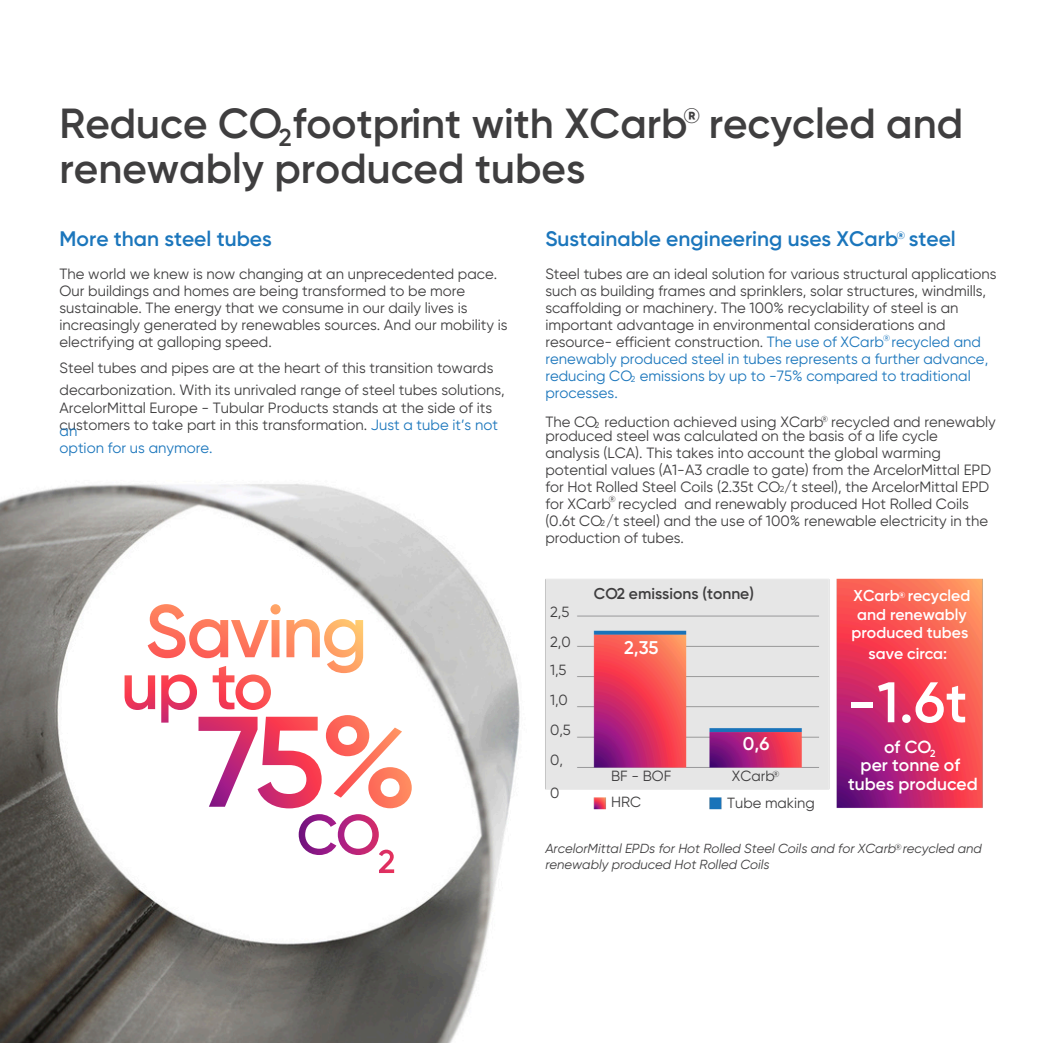
<style>
.page{position:relative;width:1043px;height:1043px;background:#fff}
.page>*{position:absolute;margin:0;border:0;box-sizing:border-box;transform-origin:0 0}
.t1{font:600 57.05px "Gilroy";color:#fff}
.t2{font:600 42px "Gilroy";color:#3f3e3f}
.t3{font:600 24.5px "Gilroy";color:#3f3e3f}
.t4{font:600 21px "Gilroy";color:#1b76bc}
.t5{font:600 21px "Gilroy";color:#3f3e3f}
.t6{font:600 18.38px "Gilroy";color:#fff}
.t7{font:600 17.5px "Gilroy";color:#fff}
.t8{font:600 15.75px/18.4px "Gilroy";color:#fff;text-align:center}
.t9{font:600 15.58px "Gilroy";color:#3f3e3f}
.t10{font:14.88px/17.2px "Gilroy";color:#3f3e3f}
.t11{font:14.88px "Gilroy";color:#1b76bc}
.t12{font:14.7px/30.1px "Gilroy";color:#3f3e3f}
.t13{font:italic 13.12px/15.8px "Gilroy";color:#3f3e3f}
.t14{font:600 10.5px "Gilroy";color:#1b76bc}
.t15{font:600 10.15px "Gilroy";color:#fff}
.t16{font:600 8.75px "Gilroy";color:#fff}
.t17{font:8.58px "Gilroy";color:#3f3e3f}
.t18{font:8.58px "Gilroy";color:#1b76bc}
.s1{color:#1b76bc}
</style>
<div class="page">
<img style="left:0;top:483px;width:520px;height:559px">
<svg style="left:124px;top:604px;width:287px;height:268px"></svg>
<img style="left:545px;top:578px;width:438px;height:232px">
<h1 class="t2" style="left:60px;top:98px;width:904px">Reduce CO footprint with XCarb recycled and</h1>
<p class="t5" style="left:683px;top:104px;width:18px">®</p>
<p class="t3" style="left:279px;top:123px;width:14px">2</p>
<h1 class="t2" style="left:60px;top:144px;width:527px">renewably produced tubes</h1>
<h2 class="t4" style="left:545px;top:226px;width:412px">Sustainable engineering uses XCarb steel</h2>
<p class="t4" style="left:60px;top:226px;width:214px">More than steel tubes</p>
<h2 class="t14" style="left:896px;top:229px;width:10px">®</h2>
<p class="t10" style="left:60px;top:265px;width:449px">The world we knew is now changing at an unprecedented pace.<br>Our buildings and homes are being transformed to be more sustainable. The energy that we consume in our daily lives is increasingly generated by renewables sources. And our mobility is electrifying at galloping speed.</p>
<p class="t10" style="left:60px;top:359px;width:435px">Steel tubes and pipes are at the heart of this transition towards</p>
<p class="t10" style="left:60px;top:381px;width:446px">decarbonization. With its unrivaled range of steel tubes solutions,</p>
<p class="t10" style="left:60px;top:399px;width:434px">ArcelorMittal Europe - Tubular Products stands at the side of its</p>
<p class="t10" style="left:60px;top:416px;width:440px">customers to take part in this transformation. <span class="s1">Just a tube it’s not</span></p>
<p class="t11" style="left:60px;top:422px;width:19px">an</p>
<p class="t11" style="left:60px;top:439px;width:154px">option for us anymore.</p>
<p class="t10" style="left:545px;top:265px;width:452px">Steel tubes are an ideal solution for various structural applications such as building frames and sprinklers, solar structures, windmills, scaffolding or machinery. The 100% recyclability of steel is an important advantage in environmental considerations and resource- efficient construction. <span class="s1">The use of XCarb recycled and renewably produced steel in tubes represents a further advance, reducing CO emissions by up to -75% compared to traditional processes.</span></p>
<p class="t10" style="left:545px;top:413px;width:452px">The CO reduction achieved using XCarb recycled and renewably</p>
<p class="t18" style="left:882px;top:333px;width:8px">®</p>
<h6 class="t18" style="left:630px;top:373px;width:6px">2</h6>
<p class="t17" style="left:821px;top:414px;width:8px">®</p>
<p class="t17" style="left:594px;top:419px;width:6px">2</p>
<p class="t10" style="left:545px;top:427px;width:447px">produced steel was calculated on the basis of a life cycle analysis (LCA). This takes into account the global warming potential values (A1-A3 cradle to gate) from the ArcelorMittal EPD for Hot Rolled Steel Coils (2.35t CO /t steel), the ArcelorMittal EPD for XCarb recycled and renewably produced Hot Rolled Coils (0.6t CO /t steel) and the use of 100% renewable electricity in the production of tubes.</p>
<p class="t17" style="left:779px;top:484px;width:6px">2</p>
<p class="t17" style="left:608px;top:494px;width:8px">®</p>
<h3 class="t17" style="left:600px;top:518px;width:6px">2</h3>
<p class="t9" style="left:593px;top:584px;width:161px">CO2 emissions (tonne)</p>
<h5 class="t8" style="left:851px;top:586px;width:120px">XCarb recycled and renewably produced tubes</h5>
<h3 class="t8" style="left:868px;top:644px;width:80px">save circa:</h3>
<h3 class="t1" style="left:847px;top:668px;width:121px">-1.6t</h3>
<h3 class="t16" style="left:898px;top:589px;width:8px">®</h3>
<p class="t12" style="left:550px;top:596px;width:22px">2,5<br>2,0</p>
<p class="t12" style="left:550px;top:654px;width:18px">1,5</p>
<p class="t12" style="left:550px;top:684px;width:19px">1,0</p>
<p class="t12" style="left:550px;top:714px;width:22px">0,5</p>
<p class="t12" style="left:550px;top:745px;width:14px">0,</p>
<p class="t12" style="left:550px;top:777px;width:11px">0</p>
<p class="t6" style="left:624px;top:636px;width:36px">2,35</p>
<p class="t6" style="left:742px;top:732px;width:28px">0,6</p>
<p class="t7" style="left:883px;top:736px;width:49px">of CO</p>
<h4 class="t15" style="left:929px;top:747px;width:7px">2</h4>
<h6 class="t7" style="left:860px;top:754px;width:101px">per tonne of</h6>
<h3 class="t7" style="left:847px;top:773px;width:131px">tubes produced</h3>
<p class="t12" style="left:611px;top:762px;width:62px;line-height:26.2px">BF - BOF<br>HRC</p>
<p class="t12" style="left:731px;top:760px;width:44px">XCarb</p>
<p class="t17" style="left:772px;top:768px;width:8px">®</p>
<p class="t12" style="left:727px;top:787px;width:89px">Tube making</p>
<p class="t13" style="left:545px;top:840px;width:438px">ArcelorMittal EPDs for Hot Rolled Steel Coils and for XCarb recycled and renewably produced Hot Rolled Coils</p>
<h6 class="t17" style="left:894px;top:841px;width:8px">®</h6>
</div>
